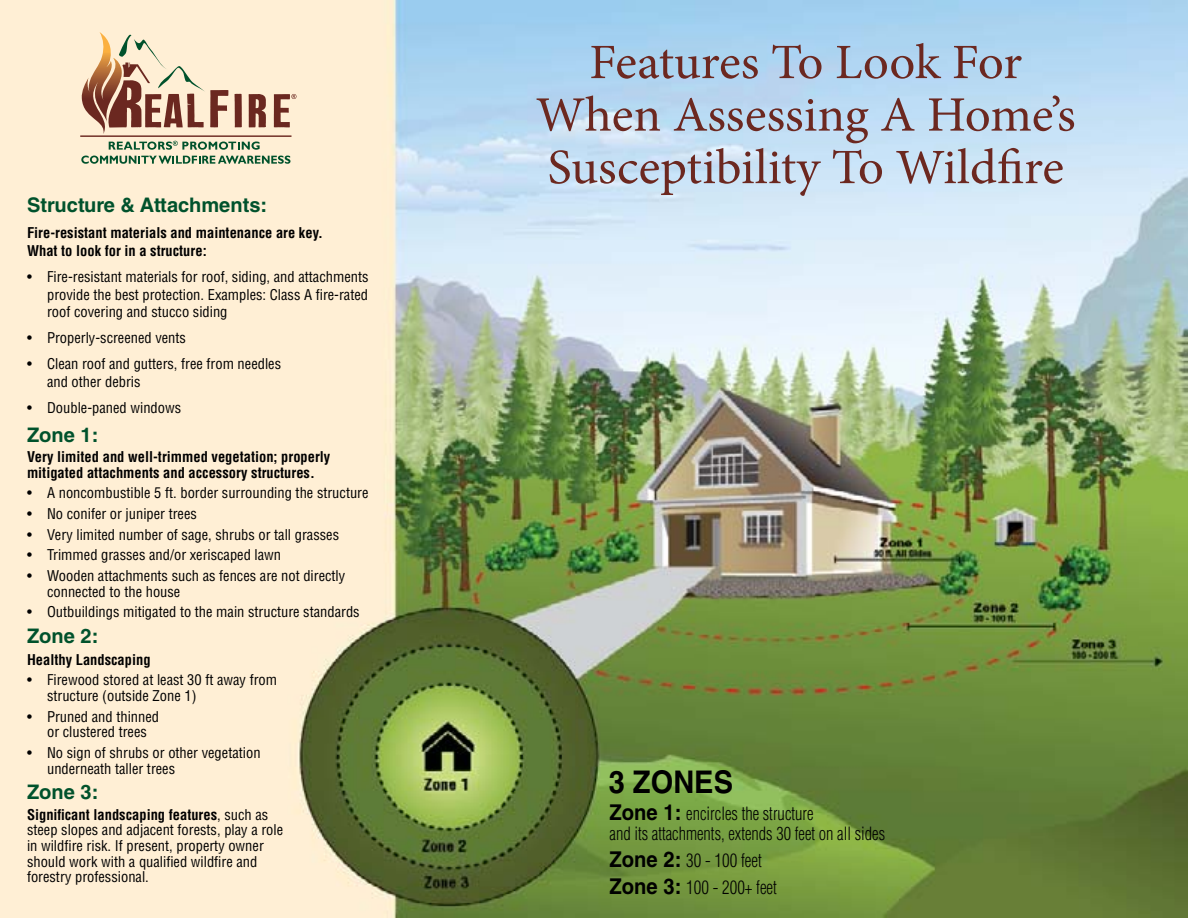
<style>
.page{position:relative;width:1188px;height:918px;background:#fff}
.page>*{position:absolute;margin:0;border:0;box-sizing:border-box;transform-origin:0 0}
.t1{font:49.5px/52.5px "Minion Pro";letter-spacing:-.01em;color:#6c2820;text-align:center}
.t2{font:700 31.2px "Helvetica LT Std";color:#000;scale:.93 1}
.t3{font:700 20.1px "Helvetica LT Std";color:#00522c}
.t4{font:300 condensed 18.3px/27.2px "Helvetica LT Std";color:#000;scale:.93 1}
.t5{font:300 condensed 17.85px/20.1px "Helvetica LT Std";color:#000;scale:.93 1}
.t6{font:condensed 14.55px/15.6px "Helvetica LT Std";color:#000}
.t7{font:700 condensed 14.55px/17.9px "Helvetica LT Std";color:#000}
.s1{font-weight:700}
.s2{font-weight:700;font-stretch:normal;font-size:21.75px}
</style>
<div class="page">
<img style="left:0;top:0;width:1188px;height:918px">
<hr style="left:80px;top:135px;width:212px;height:2px;background:#6b2820">
<svg style="left:109px;top:141px;width:151px;height:9px"></svg>
<svg style="left:81px;top:156px;width:209px;height:8px;background:#85a384"></svg>
<svg style="left:235px;top:94px;width:7px;height:33px"></svg>
<svg style="left:249px;top:94px;width:17px;height:33px"></svg>
<svg style="left:81px;top:32px;width:147px;height:102px;background:#d4b79f"></svg>
<svg style="left:274px;top:94px;width:22px;height:33px"></svg>
<h3 class="t3" style="left:27px;top:193px;width:242px">Structure &amp; Attachments:</h3>
<p class="t7" style="left:27px;top:224px;width:298px">Fire-resistant materials and maintenance are key.<br>What to look for in a structure:</p>
<p class="t6" style="left:47px;top:267px;width:323px;line-height:17.9px;text-align:justify;text-indent:-20px">• Fire-resistant materials for roof, siding, and attachments provide the best protection. Examples: Class A fire-rated roof covering and stucco siding</p>
<p class="t6" style="left:27px;top:330px;width:161px">• Properly-screened vents</p>
<p class="t6" style="left:47px;top:355px;width:236px;line-height:17.9px;text-indent:-20px">• Clean roof and gutters, free from needles and other debris</p>
<p class="t6" style="left:27px;top:400px;width:156px">• Double-paned windows</p>
<h3 class="t3" style="left:27px;top:422px;width:73px">Zone 1:</h3>
<p class="t7" style="left:27px;top:449px;width:305px;line-height:15.6px">Very limited and well-trimmed vegetation; properly mitigated attachments and accessory structures.</p>
<p class="t6" style="left:27px;top:485px;width:343px">• A noncombustible 5 ft. border surrounding the structure</p>
<p class="t6" style="left:27px;top:506px;width:171px">• No conifer or juniper trees</p>
<p class="t6" style="left:27px;top:527px;width:314px">• Very limited number of sage, shrubs or tall grasses</p>
<p class="t6" style="left:27px;top:547px;width:256px">• Trimmed grasses and/or xeriscaped lawn</p>
<p class="t6" style="left:47px;top:568px;width:300px;text-indent:-20px">• Wooden attachments such as fences are not directly connected to the house</p>
<p class="t6" style="left:27px;top:604px;width:334px">• Outbuildings mitigated to the main structure standards</p>
<h3 class="t3" style="left:27px;top:624px;width:73px">Zone 2:</h3>
<p class="t7" style="left:27px;top:650px;width:125px">Healthy Landscaping</p>
<p class="t6" style="left:47px;top:672px;width:232px;text-indent:-20px">• Firewood stored at least 30 ft away from structure (outside Zone 1)</p>
<p class="t6" style="left:27px;top:708px;width:134px;text-align:center">• Pruned and thinned or clustered trees</p>
<p class="t6" style="left:47px;top:745px;width:215px;text-indent:-20px">• No sign of shrubs or other vegetation underneath taller trees</p>
<h3 class="t3" style="left:27px;top:780px;width:73px">Zone 3:</h3>
<p class="t6" style="left:27px;top:807px;width:258px"><span class="s1">Significant landscaping features</span>, such as steep slopes and adjacent forests, play a role in wildfire risk. If present, property owner should work with a qualified wildfire and forestry professional.</p>
<h1 class="t1" style="left:536px;top:36px;width:541px">Features To Look For<br>When Assessing A Home’s<br>Susceptibility To Wildfire</h1>
<h2 class="t2" style="left:609px;top:763px;width:135px">3 ZONES</h2>
<p class="t5" style="left:610px;top:803px;width:298px"><span class="s2">Zone 1:</span> encircles the structure<br>and its attachments, extends 30 feet on all sides</p>
<p class="t4" style="left:610px;top:847px;width:182px"><span class="s2">Zone 2:</span> 30 - 100 feet<br><span class="s2">Zone 3:</span> 100 - 200+ feet</p>
</div>
